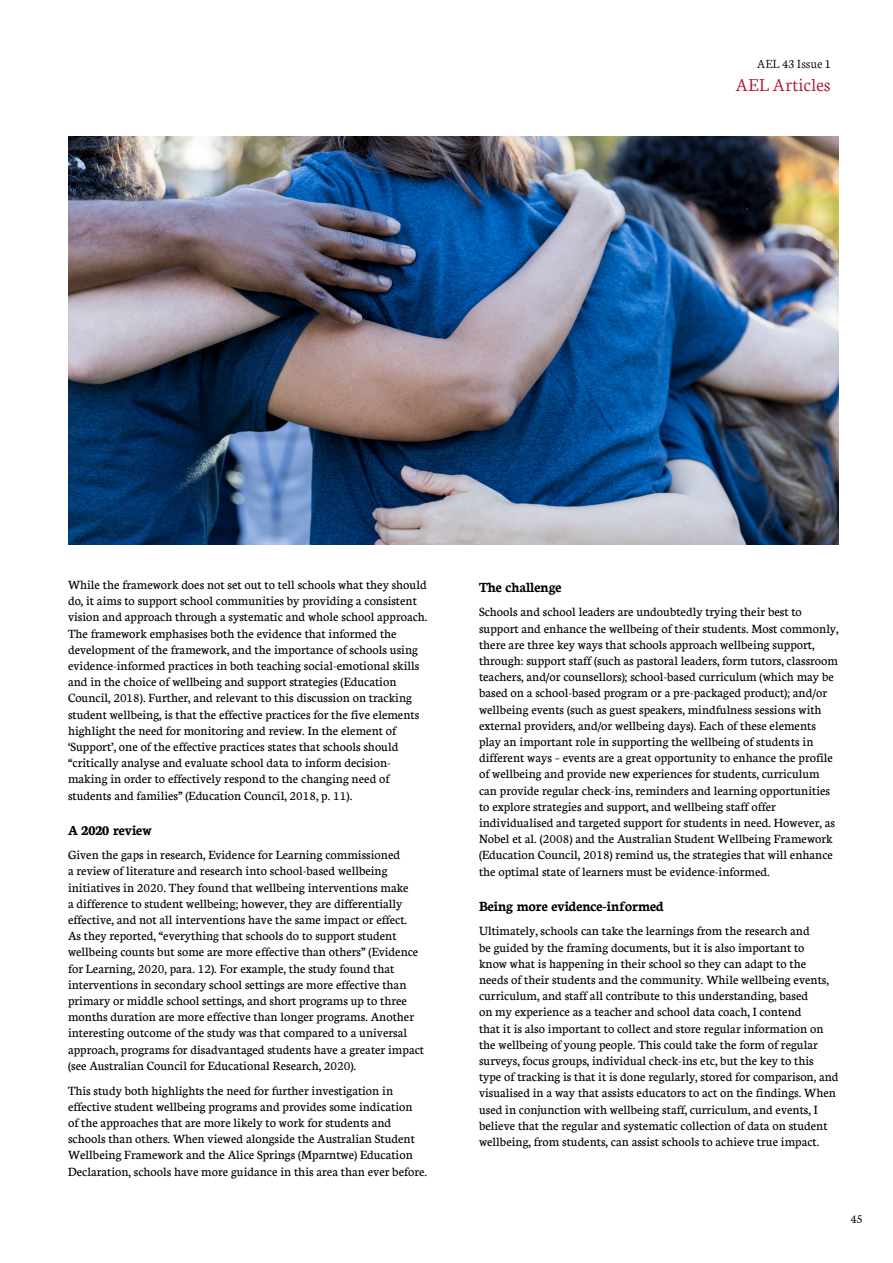
<style>
.page{position:relative;width:893px;height:1263px;background:#fff}
.page>*{position:absolute;margin:0;border:0;box-sizing:border-box;transform-origin:0 0}
.t1{font:300 19.5px "Neuton";color:#b10b2e}
.t2{font:700 15px "Neuton";color:#000}
.t3{font:13.5px/16.2px "Neuton";color:#000}
.t4{font:300 13.35px "Neuton";color:#000}
</style>
<div class="page">
<img style="left:68px;top:136px;width:771px;height:408px">
<p class="t4" style="left:757px;top:55px;width:75px">AEL 43 Issue 1</p>
<h1 class="t1" style="left:736px;top:72px;width:96px">AEL Articles</h1>
<p class="t3" style="left:68px;top:576px;width:361px">While the framework does not set out to tell schools what they should do, it aims to support school communities by providing a consistent vision and approach through a systematic and whole school approach.<br>The framework emphasises both the evidence that informed the development of the framework, and the importance of schools using evidence-informed practices in both teaching social-emotional skills and in the choice of wellbeing and support strategies (Education Council, 2018). Further, and relevant to this discussion on tracking student wellbeing, is that the effective practices for the five elements highlight the need for monitoring and review. In the element of ‘Support’, one of the effective practices states that schools should “critically analyse and evaluate school data to inform decision&shy;making in order to effectively respond to the changing need of students and families” (Education Council, 2018, p. 11).</p>
<p class="t2" style="left:68px;top:820px;width:85px">A 2020 review</p>
<p class="t3" style="left:68px;top:846px;width:358px">Given the gaps in research, Evidence for Learning commissioned<br>a review of literature and research into school-based wellbeing initiatives in 2020. They found that wellbeing interventions make<br>a difference to student wellbeing; however, they are differentially effective, and not all interventions have the same impact or effect.<br>As they reported, “everything that schools do to support student wellbeing counts but some are more effective than others” (Evidence for Learning, 2020, para. 12). For example, the study found that interventions in secondary school settings are more effective than primary or middle school settings, and short programs up to three months duration are more effective than longer programs. Another interesting outcome of the study was that compared to a universal approach, programs for disadvantaged students have a greater impact (see Australian Council for Educational Research, 2020).</p>
<p class="t3" style="left:68px;top:1082px;width:361px">This study both highlights the need for further investigation in effective student wellbeing programs and provides some indication<br>of the approaches that are more likely to work for students and schools than others. When viewed alongside the Australian Student Wellbeing Framework and the Alice Springs (Mparntwe) Education Declaration, schools have more guidance in this area than ever before.</p>
<p class="t2" style="left:479px;top:577px;width:84px">The challenge</p>
<p class="t3" style="left:479px;top:603px;width:361px">Schools and school leaders are undoubtedly trying their best to support and enhance the wellbeing of their students. Most commonly, there are three key ways that schools approach wellbeing support, through: support staff (such as pastoral leaders, form tutors, classroom teachers, and/or counsellors); school-based curriculum (which may be based on a school-based program or a pre-packaged product); and/or wellbeing events (such as guest speakers, mindfulness sessions with external providers, and/or wellbeing days). Each of these elements play an important role in supporting the wellbeing of students in different ways – events are a great opportunity to enhance the profile of wellbeing and provide new experiences for students, curriculum can provide regular check-ins, reminders and learning opportunities to explore strategies and support, and wellbeing staff offer individualised and targeted support for students in need. However, as Nobel et al. (2008) and the Australian Student Wellbeing Framework (Education Council, 2018) remind us, the strategies that will enhance the optimal state of learners must be evidence-informed.</p>
<p class="t2" style="left:479px;top:896px;width:186px">Being more evidence-informed</p>
<p class="t3" style="left:479px;top:922px;width:361px">Ultimately, schools can take the learnings from the research and<br>be guided by the framing documents, but it is also important to<br>know what is happening in their school so they can adapt to the needs of their students and the community. While wellbeing events, curriculum, and staff all contribute to this understanding, based<br>on my experience as a teacher and school data coach, I contend<br>that it is also important to collect and store regular information on the wellbeing of young people. This could take the form of regular surveys, focus groups, individual check-ins etc, but the key to this type of tracking is that it is done regularly, stored for comparison, and visualised in a way that assists educators to act on the findings. When used in conjunction with wellbeing staff, curriculum, and events, I believe that the regular and systematic collection of data on student wellbeing, from students, can assist schools to achieve true impact.</p>
<p class="t4" style="left:851px;top:1210px;width:14px">45</p>
</div>
